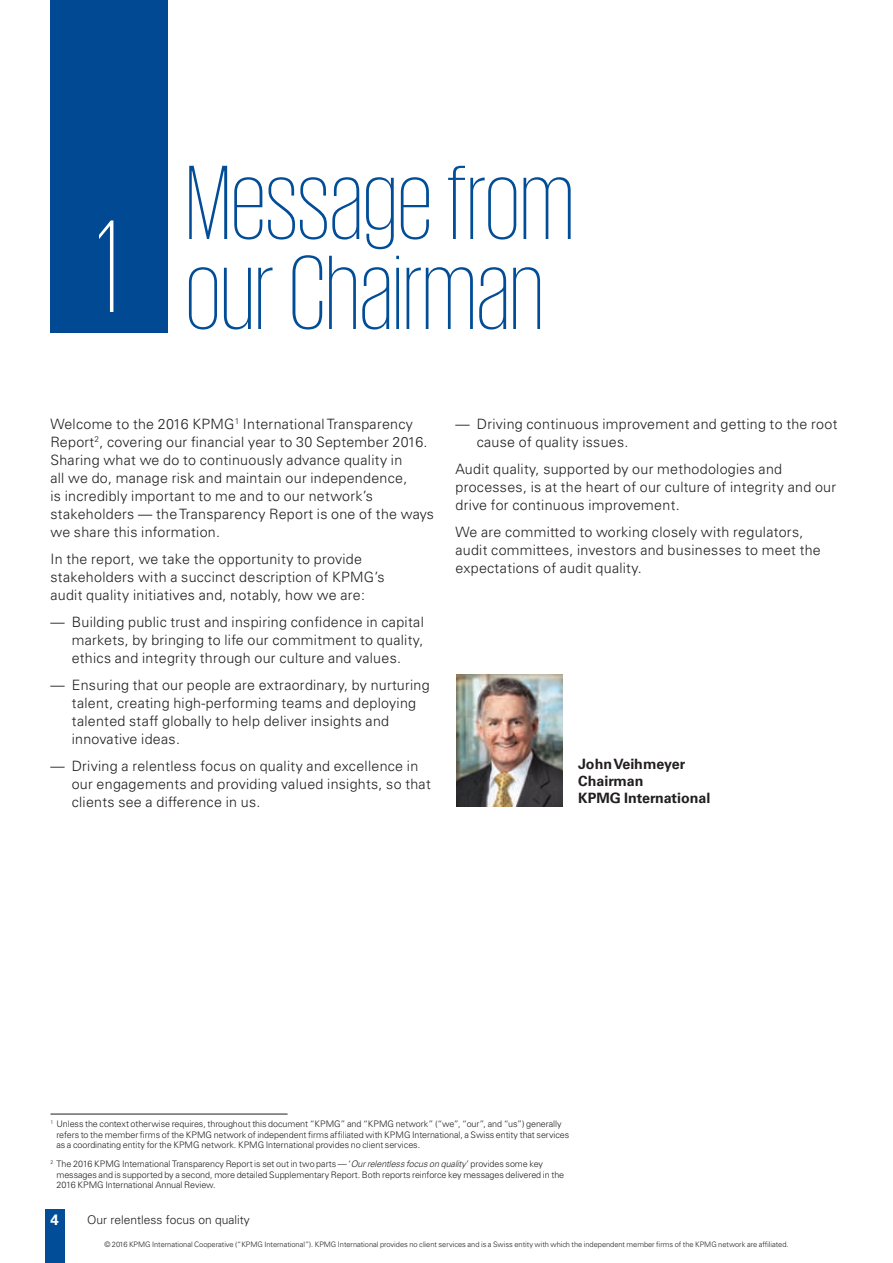
<style>
.page{position:relative;width:893px;height:1263px;background:#fff}
.page>*{position:absolute;margin:0;border:0;box-sizing:border-box;transform-origin:0 0}
.t1{font:200 135px "KPMG";color:#fff}
.t2{font:200 108px/90px "KPMG";color:#014d97}
.t3{font:700 15px "Univers LT Std";color:#fff}
.t4{font:300 14.25px/18px "Univers LT Std";letter-spacing:.02em;color:#231f20}
.t5{font:700 14.25px/17.1px "Univers LT Std";color:#231f20}
.t6{font:300 12px "Univers LT Std";color:#231f20}
.t7{font:300 9px/10.5px "Univers LT Std";letter-spacing:-.01em;color:#231f20}
.t8{font:300 7.5px "Univers LT Std";letter-spacing:-.005em;color:#231f20}
.s1{font-style:italic}
</style>
<div class="page">
<div style="left:50px;top:0;width:117px;height:332px;background:#014a93"></div>
<img style="left:456px;top:675px;width:107px;height:132px">
<hr style="left:50px;top:1114px;width:238px;height:1px;background:#231f20">
<div style="left:45px;top:1209px;width:20px;height:54px;background:#014d97"></div>
<h1 class="t1" style="left:97px;top:202px;width:26px">1</h1>
<h2 class="t2" style="left:185px;top:155px;width:390px">Message from our Chairman</h2>
<p class="t4" style="left:50px;top:414px;width:385px">Welcome to the 2016 KPMG<sup>1</sup> International Transparency Report<sup>2</sup>, covering our financial year to 30 September 2016.<br>Sharing what we do to continuously advance quality in<br>all we do, manage risk and maintain our independence,<br>is incredibly important to me and to our network’s stakeholders — the Transparency Report is one of the ways we share this information.</p>
<p class="t4" style="left:50px;top:549px;width:336px">In the report, we take the opportunity to provide stakeholders with a succinct description of KPMG’s audit quality initiatives and, notably, how we are:</p>
<p class="t4" style="left:72px;top:612px;width:354px;text-align:justify;text-indent:-21px">— Building public trust and inspiring confidence in capital markets, by bringing to life our commitment to quality, ethics and integrity through our culture and values.</p>
<p class="t4" style="left:72px;top:675px;width:359px;text-indent:-21px">— Ensuring that our people are extraordinary, by nurturing talent, creating high-performing teams and deploying talented staff globally to help deliver insights and innovative ideas.</p>
<p class="t4" style="left:72px;top:756px;width:361px;text-indent:-21px">— Driving a relentless focus on quality and excellence in our engagements and providing valued insights, so that clients see a difference in us.</p>
<p class="t4" style="left:477px;top:414px;width:362px;text-indent:-21px">— Driving continuous improvement and getting to the root cause of quality issues.</p>
<p class="t4" style="left:455px;top:459px;width:382px">Audit quality, supported by our methodologies and processes, is at the heart of our culture of integrity and our drive for continuous improvement.</p>
<p class="t4" style="left:455px;top:522px;width:367px">We are committed to working closely with regulators, audit committees, investors and businesses to meet the expectations of audit quality.</p>
<p class="t5" style="left:578px;top:756px;width:134px">John Veihmeyer<br>Chairman<br>KPMG International</p>
<p class="t7" style="left:56px;top:1118px;width:514px;text-indent:-6px"><sup>1</sup> Unless the context otherwise requires, throughout this document “KPMG” and “KPMG network” (“we”, “our”, and “us”) generally refers to the member firms of the KPMG network of independent firms affiliated with KPMG International, a Swiss entity that services as a coordinating entity for the KPMG network. KPMG International provides no client services.</p>
<p class="t7" style="left:56px;top:1158px;width:509px;text-indent:-6px"><sup>2</sup> The 2016 KPMG International Transparency Report is set out in two parts — ‘<span class="s1">Our relentless focus on quality</span>’ provides some key messages and is supported by a second, more detailed Supplementary Report. Both reports reinforce key messages delivered in the<br>2016 KPMG International Annual Review.</p>
<p class="t3" style="left:51px;top:1211px;width:10px">4</p>
<p class="t6" style="left:87px;top:1213px;width:164px">Our relentless focus on quality</p>
<p class="t8" style="left:104px;top:1239px;width:686px">© 2016 KPMG International Cooperative (“KPMG International”). KPMG International provides no client services and is a Swiss entity with which the independent member firms of the KPMG network are affiliated.</p>
</div>
